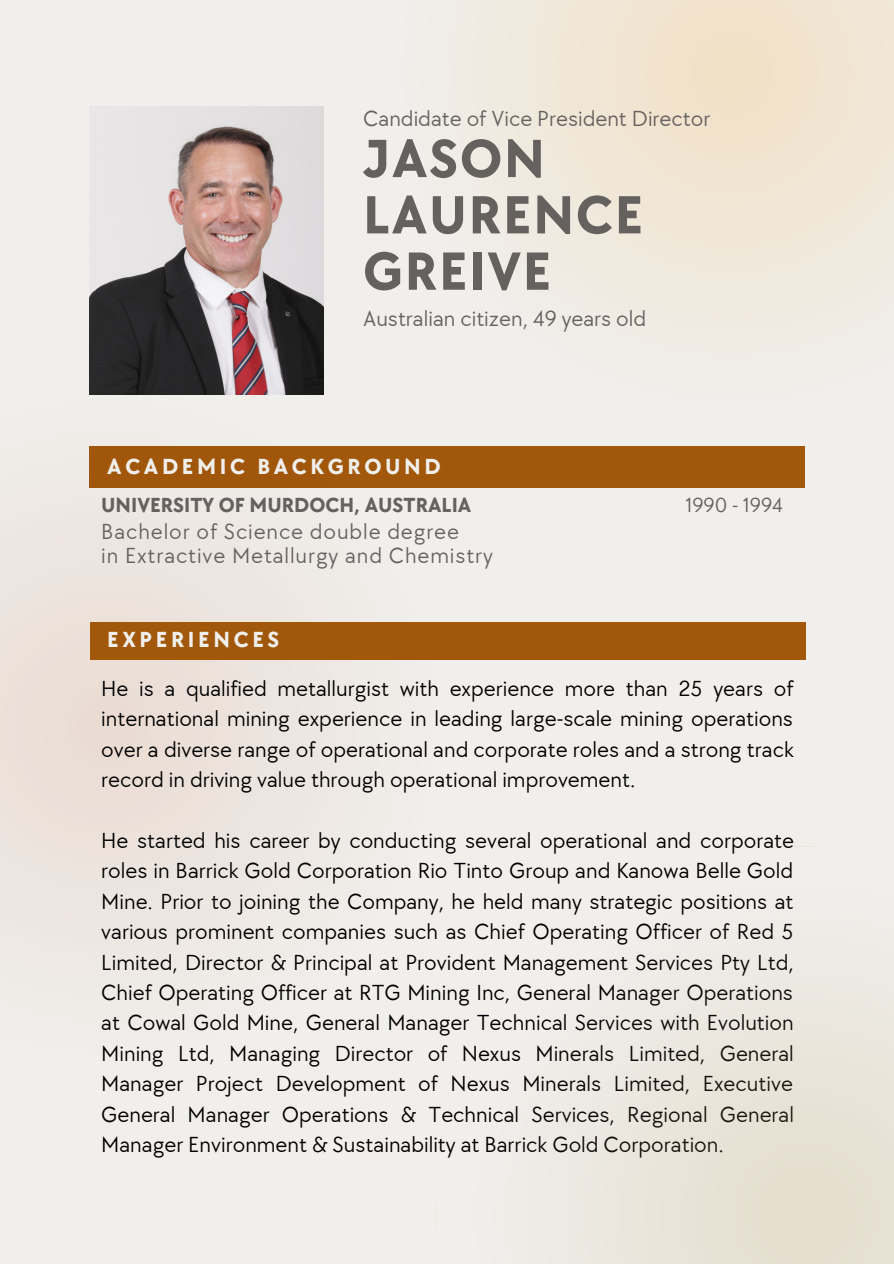
<style>
.page{position:relative;width:894px;height:1264px;background:#fff}
.page>*{position:absolute;margin:0;border:0;box-sizing:border-box;transform-origin:0 0}
.t1{font:700 55.5px/56.2px "TT Chocolates";letter-spacing:.03em;color:#65615f}
.t2{font:22.5px/30.5px "TT Chocolates";color:#000;text-align:justify}
.t3{font:22.5px/24.8px "TT Chocolates";letter-spacing:.04em;color:#65615f}
.t4{font:22.5px "TT Chocolates";color:#65615f}
.t5{font:700 22.5px "TT Chocolates";letter-spacing:.16em;color:#f0efec}
.t6{font:700 21px "TT Chocolates";color:#65615f}
.t7{font:21px "TT Chocolates";color:#65615f}
</style>
<div class="page">
<div style="left:0;top:0;width:893px;height:1263px;background:#f0efec"></div>
<svg style="left:486px;top:0;width:407px;height:319px;fill:#f0e7d8"></svg>
<div style="left:89px;top:445px;width:715px;height:42px;background:#a1580b"></div>
<svg style="left:0;top:445px;width:475px;height:489px;fill:#ede6e0"></svg>
<img style="left:89px;top:106px;width:235px;height:289px">
<div style="left:89px;top:622px;width:715px;height:38px;background:#a1580b"></div>
<svg style="left:436px;top:846px;width:457px;height:417px"></svg>
<p class="t4" style="left:363px;top:105px;width:348px">Candidate of Vice President Director</p>
<h1 class="t1" style="left:363px;top:132px;width:281px">JASON<br>LAURENCE<br>GREIVE</h1>
<p class="t4" style="left:363px;top:306px;width:284px">Australian citizen, 49 years old</p>
<p class="t5" style="left:107px;top:454px;width:335px">ACADEMIC BACKGROUND</p>
<p class="t6" style="left:101px;top:493px;width:371px">UNIVERSITY OF MURDOCH, AUSTRALIA</p>
<p class="t7" style="left:685px;top:493px;width:99px">1990 - 1994</p>
<p class="t3" style="left:101px;top:519px;width:393px">Bachelor of Science double degree<br>in Extractive Metallurgy and Chemistry</p>
<p class="t5" style="left:107px;top:627px;width:173px">EXPERIENCES</p>
<p class="t2" style="left:101px;top:673px;width:694px">He is a qualified metallurgist with experience more than 25 years of international mining experience in leading large-scale mining operations over a diverse range of operational and corporate roles and a strong track record in driving value through operational improvement.</p>
<p class="t2" style="left:101px;top:825px;width:694px">He started his career by conducting several operational and corporate roles in Barrick Gold Corporation Rio Tinto Group and Kanowa Belle Gold Mine. Prior to joining the Company, he held many strategic positions at various prominent companies such as Chief Operating Officer of Red 5<br>Limited, Director &amp; Principal at Provident Management Services Pty Ltd, Chief Operating Officer at RTG Mining Inc, General Manager Operations at Cowal Gold Mine, General Manager Technical Services with Evolution Mining Ltd, Managing Director of Nexus Minerals Limited, General Manager Project Development of Nexus Minerals Limited, Executive General Manager Operations &amp; Technical Services, Regional General Manager Environment &amp; Sustainability at Barrick Gold Corporation.</p>
</div>
